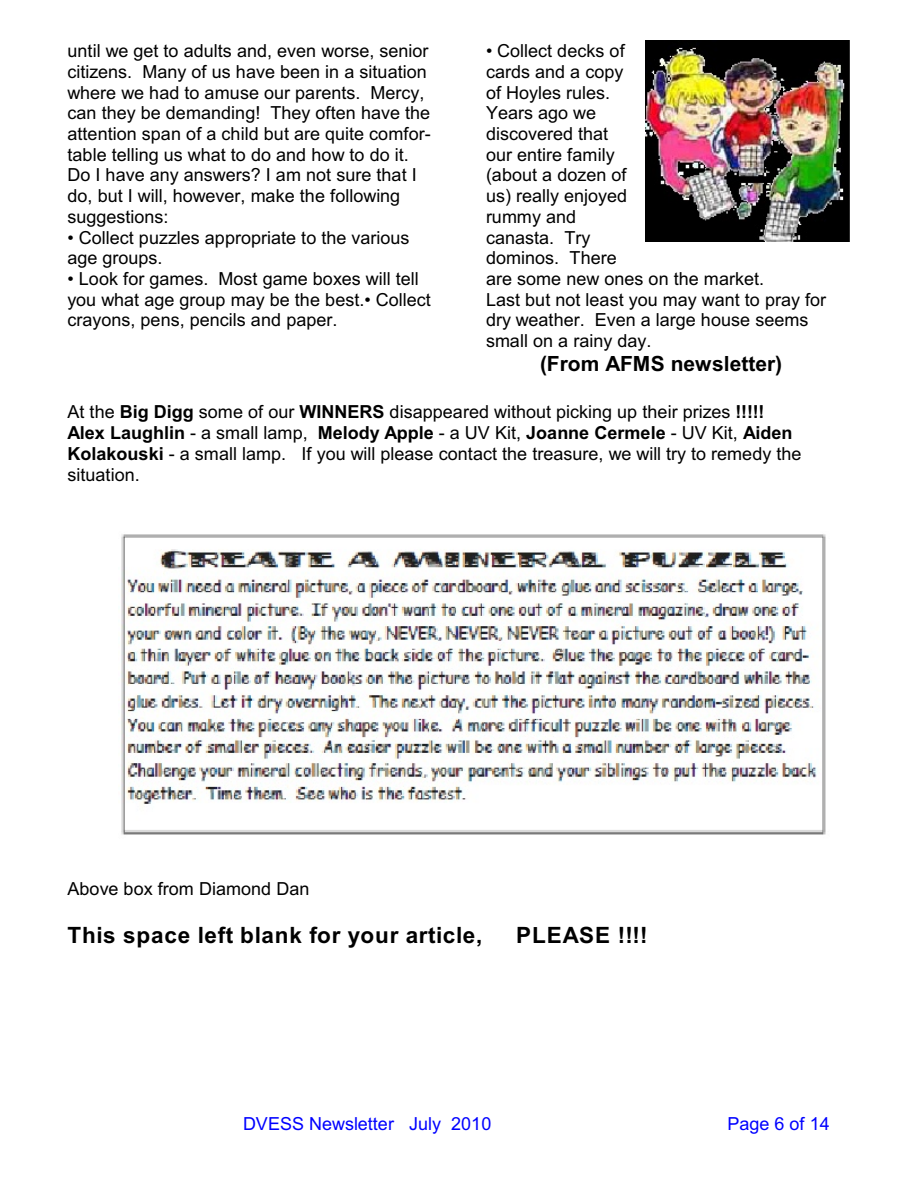
<style>
.page{position:relative;width:918px;height:1188px;background:#fff}
.page>*{position:absolute;margin:0;border:0;box-sizing:border-box;transform-origin:0 0}
.t1{font:700 22.5px "Arial";letter-spacing:.035em;color:#000}
.t2{font:700 21px "Arial";color:#000}
.t3{font:18px/20.7px "Arial";color:#000}
.t4{font:18px "Arial";color:#00f}
.s1{font-weight:700}
</style>
<div class="page">
<img style="left:646px;top:40px;width:204px;height:202px">
<img style="left:121px;top:534px;width:705px;height:301px">
<p class="t3" style="left:486px;top:42px;width:342px">• Collect decks of<br>cards and a copy<br>of Hoyles rules.<br>Years ago we<br>discovered that<br>our entire family<br>(about a dozen of<br>us) really enjoyed<br>rummy and<br>canasta. Try<br>dominos. There<br>are some new ones on the market.<br>Last but not least you may want to pray for dry weather. Even a large house seems small on a rainy day.</p>
<p class="t2" style="left:540px;top:356px;width:244px">(From AFMS newsletter)</p>
<p class="t3" style="left:68px;top:403px;width:736px">At the <span class="s1">Big Digg</span> some of our <span class="s1">WINNERS</span> disappeared without picking up their prizes <span class="s1">!!!!!<br>Alex Laughlin</span> - a small lamp, <span class="s1">Melody Apple</span> - a UV Kit, <span class="s1">Joanne Cermele</span> - UV Kit, <span class="s1">Aiden Kolakouski</span> - a small lamp. If you will please contact the treasure, we will try to remedy the situation.</p>
<p class="t3" style="left:68px;top:42px;width:365px">until we get to adults and, even worse, senior citizens. Many of us have been in a situation where we had to amuse our parents. Mercy, can they be demanding! They often have the attention span of a child but are quite comfor&shy;table telling us what to do and how to do it.<br>Do I have any answers? I am not sure that I do, but I will, however, make the following suggestions:</p>
<p class="t3" style="left:68px;top:229px;width:344px">• Collect puzzles appropriate to the various age groups.</p>
<p class="t3" style="left:68px;top:270px;width:365px">• Look for games. Most game boxes will tell you what age group may be the best.• Collect crayons, pens, pencils and paper.</p>
<p class="t3" style="left:68px;top:880px;width:243px">Above box from Diamond Dan</p>
<p class="t1" style="left:68px;top:926px;width:416px">This space left blank for your article,</p>
<p class="t1" style="left:516px;top:926px;width:133px">PLEASE !!!!</p>
<p class="t4" style="left:243px;top:1117px;width:250px">DVESS Newsletter July 2010</p>
<p class="t4" style="left:727px;top:1117px;width:104px">Page 6 of 14</p>
</div>
